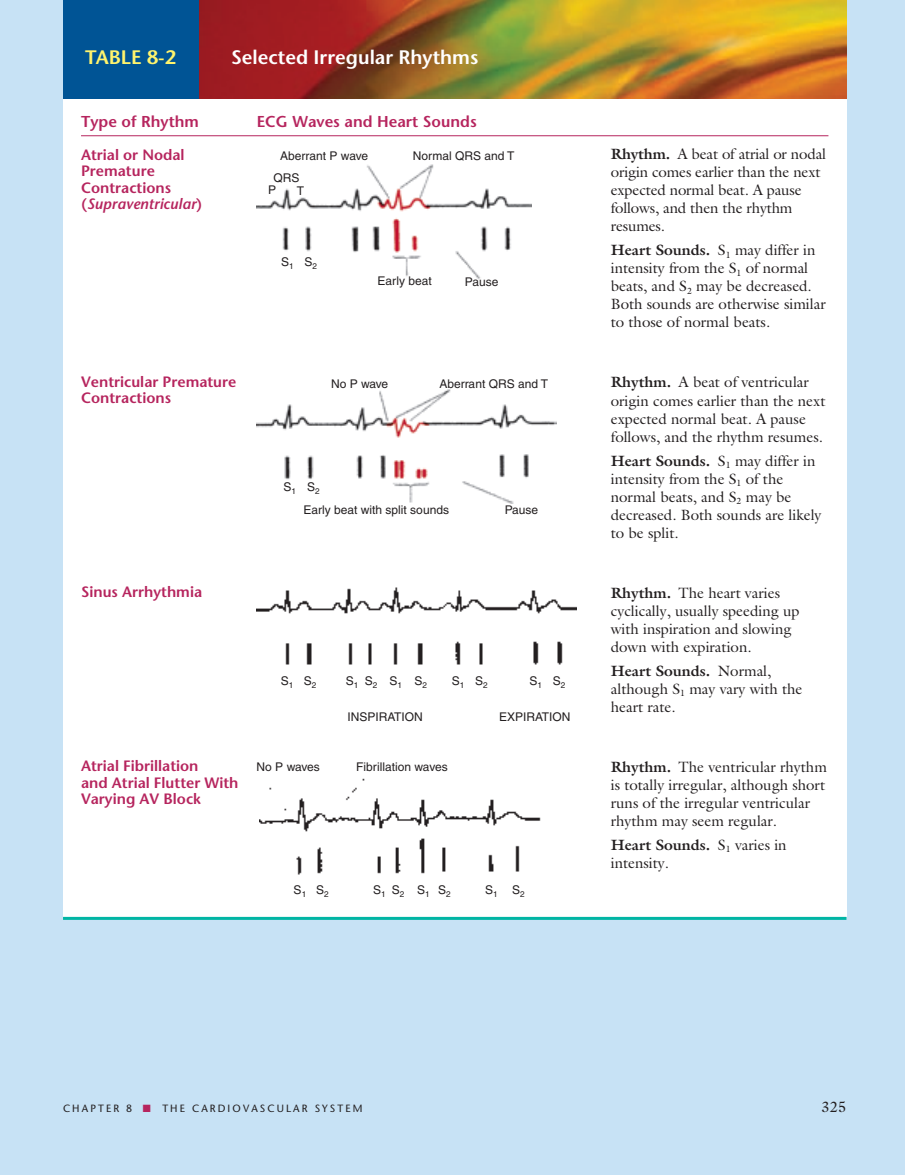
<style>
.page{position:relative;width:905px;height:1175px;background:#fff}
.page>*{position:absolute;margin:0;border:0;box-sizing:border-box;transform-origin:0 0}
.t1{font:600 19.5px "Stone Sans";color:#fff}
.t2{font:600 19.5px "Stone Sans";color:#fff46d}
.t3{font:600 15.75px "Stone Sans";color:#b6255e}
.t4{font:15px/18px "Galliard";color:#231f20}
.t5{font:600 15px/16.5px "Stone Sans";color:#b6255e}
.t6{font:12px/12.3px "Helvetica";color:#231f20}
.t7{font:10.5px "Stone Sans";letter-spacing:.2em;color:#231f20}
.s1{font-style:italic}
.s2{font-weight:700}
.s3{color:#b6255e}
</style>
<div class="page">
<div style="left:0;top:0;width:904px;height:1174px;background:#c7e2f5"></div>
<img style="left:198px;top:0;width:648px;height:99px">
<div style="left:63px;top:0;width:135px;height:99px;background:#005495"></div>
<div style="left:63px;top:99px;width:783px;height:817px;background:#fff"></div>
<hr style="left:81px;top:135px;width:747px;height:1px;background:#b6255e">
<svg style="left:63px;top:916px;width:783px;height:4px;background:#3dc6ba"></svg>
<img style="left:256px;top:164px;width:276px;height:115px">
<img style="left:256px;top:389px;width:300px;height:114px">
<img style="left:256px;top:587px;width:321px;height:78px">
<img style="left:259px;top:778px;width:282px;height:97px">
<h1 class="t2" style="left:85px;top:49px;width:92px">TABLE 8-2</h1>
<h1 class="t1" style="left:231px;top:49px;width:249px">Selected Irregular Rhythms</h1>
<p class="t3" style="left:81px;top:115px;width:119px">Type of Rhythm</p>
<p class="t3" style="left:257px;top:115px;width:221px">ECG Waves and Heart Sounds</p>
<p class="t5" style="left:81px;top:148px;width:123px">Atrial or Nodal<br>Premature<br>Contractions (<span class="s1">Supraventricular</span>)</p>
<p class="t6" style="left:280px;top:150px;width:89px">Aberrant P wave</p>
<p class="t6" style="left:413px;top:150px;width:103px">Normal QRS and T</p>
<p class="t6" style="left:268px;top:172px;width:33px;text-indent:5px">QRS<br>P</p>
<p class="t6" style="left:297px;top:186px;width:9px">T</p>
<p class="t6" style="left:281px;top:256px;width:37px">S<sub>1</sub> S<sub>2</sub></p>
<p class="t6" style="left:377px;top:276px;width:56px">Early beat</p>
<p class="t6" style="left:465px;top:277px;width:35px">Pause</p>
<p class="t5" style="left:81px;top:375px;width:157px">Ventricular Premature<br>Contractions</p>
<p class="t6" style="left:331px;top:379px;width:59px">No P wave</p>
<p class="t6" style="left:439px;top:378px;width:110px">Aberrant QRS and T</p>
<p class="t5" style="left:81px;top:585px;width:123px">Sinus Arrhythmia</p>
<p class="t6" style="left:283px;top:482px;width:38px">S<sub>1</sub> S<sub>2</sub></p>
<p class="t6" style="left:303px;top:505px;width:147px">Early beat with split sounds</p>
<p class="t6" style="left:504px;top:505px;width:35px">Pause</p>
<p class="t5" style="left:81px;top:759px;width:159px">Atrial Fibrillation<br>and Atrial Flutter With<br>Varying AV Block</p>
<p class="t6" style="left:281px;top:675px;width:37px">S<sub>1</sub> S<sub>2</sub></p>
<p class="t6" style="left:346px;top:675px;width:83px">S<sub>1</sub> S<sub>2</sub> S<sub>1</sub> S<sub>2</sub></p>
<p class="t6" style="left:452px;top:675px;width:38px">S<sub>1</sub> S<sub>2</sub></p>
<p class="t6" style="left:529px;top:675px;width:38px">S<sub>1</sub> S<sub>2</sub></p>
<p class="t6" style="left:347px;top:712px;width:77px">INSPIRATION</p>
<p class="t6" style="left:499px;top:712px;width:73px">EXPIRATION</p>
<p class="t6" style="left:256px;top:762px;width:65px">No P waves</p>
<p class="t6" style="left:356px;top:761px;width:93px">Fibrillation waves</p>
<p class="t6" style="left:294px;top:885px;width:37px">S<sub>1</sub> S<sub>2</sub></p>
<p class="t6" style="left:373px;top:885px;width:79px">S<sub>1</sub> S<sub>2</sub> S<sub>1</sub> S<sub>2</sub></p>
<p class="t6" style="left:485px;top:885px;width:41px">S<sub>1</sub> S<sub>2</sub></p>
<p class="t4" style="left:610px;top:145px;width:217px"><span class="s2">Rhythm.</span> A beat of atrial or nodal origin comes earlier than the next expected normal beat. A pause follows, and then the rhythm resumes.</p>
<p class="t4" style="left:610px;top:241px;width:216px"><span class="s2">Heart Sounds.</span> S<sub>1</sub> may differ in intensity from the S<sub>1</sub> of normal beats, and S<sub>2</sub> may be decreased.<br>Both sounds are otherwise similar to those of normal beats.</p>
<p class="t4" style="left:610px;top:373px;width:216px"><span class="s2">Rhythm.</span> A beat of ventricular origin comes earlier than the next expected normal beat. A pause follows, and the rhythm resumes.</p>
<p class="t4" style="left:610px;top:451px;width:212px"><span class="s2">Heart Sounds.</span> S<sub>1</sub> may differ in intensity from the S<sub>1</sub> of the normal beats, and S<sub>2</sub> may be decreased. Both sounds are likely to be split.</p>
<p class="t4" style="left:610px;top:583px;width:190px"><span class="s2">Rhythm.</span> The heart varies cyclically, usually speeding up with inspiration and slowing down with expiration.</p>
<p class="t4" style="left:610px;top:661px;width:193px"><span class="s2">Heart Sounds.</span> Normal, although S<sub>1</sub> may vary with the heart rate.</p>
<p class="t4" style="left:610px;top:757px;width:217px"><span class="s2">Rhythm.</span> The ventricular rhythm is totally irregular, although short runs of the irregular ventricular rhythm may seem regular.</p>
<p class="t4" style="left:610px;top:835px;width:177px"><span class="s2">Heart Sounds.</span> S<sub>1</sub> varies in intensity.</p>
<p class="t7" style="left:63px;top:1104px;width:301px">CHAPTER 8 <span class="s3">■</span> THE CARDIOVASCULAR SYSTEM</p>
<p class="t4" style="left:821px;top:1098px;width:27px">325</p>
</div>
